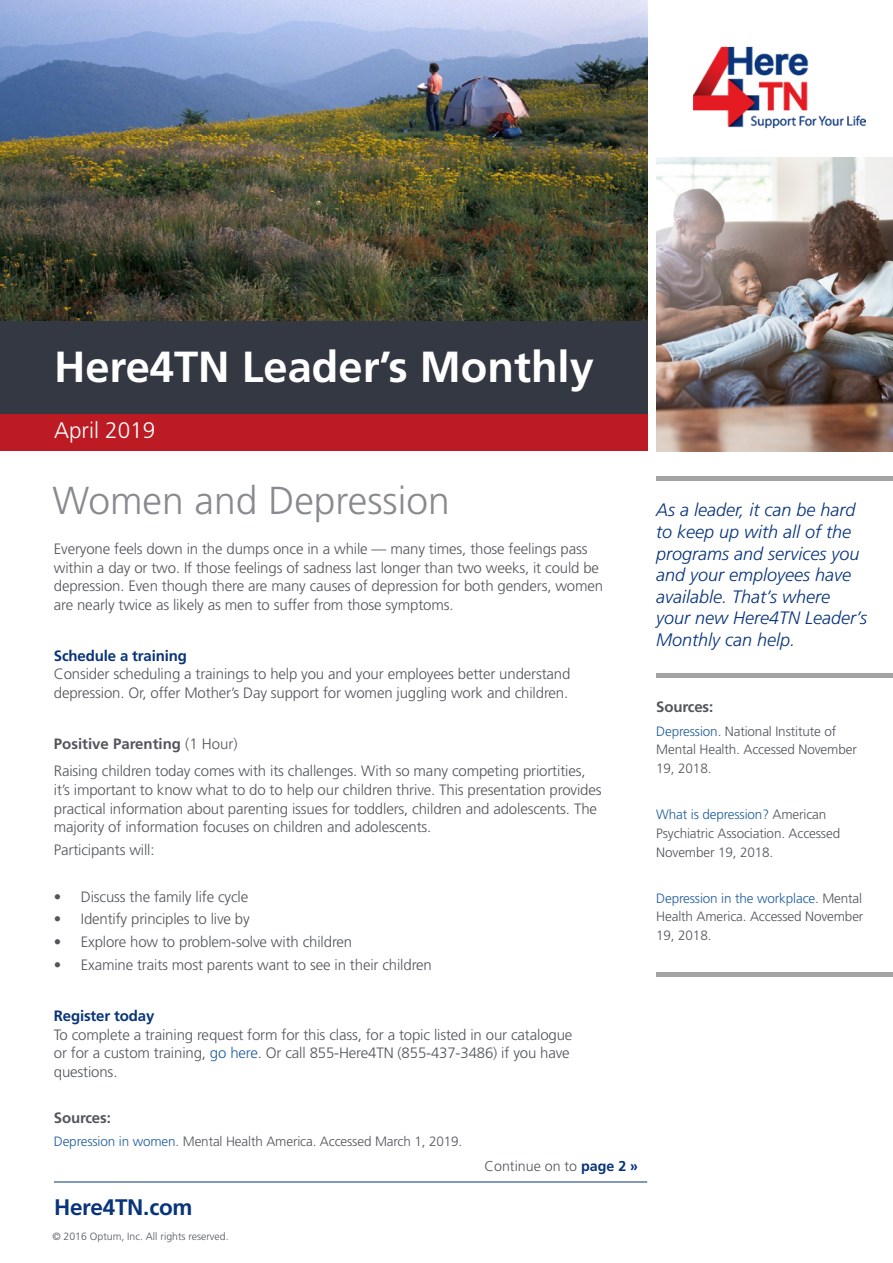
<style>
.page{position:relative;width:893px;height:1263px;background:#fff}
.page>*{position:absolute;margin:0;border:0;box-sizing:border-box;transform-origin:0 0}
.t1{font:700 43.5px "Frutiger LT Std";color:#fff}
.t2{font:300 39px "Frutiger LT Std";color:#878a8e}
.t3{font:700 22.5px "Frutiger LT Std";letter-spacing:-.01em;color:#08347a}
.t4{font:300 22.5px "Frutiger LT Std";color:#fff}
.t5{font:italic 300 18px/21.6px "Frutiger LT Std";color:#08347a}
.t6{font:300 15px/18.8px "Frutiger LT Std";letter-spacing:-.01em;color:#52555b}
.t7{font:700 15px "Frutiger LT Std";letter-spacing:-.01em;color:#08347a}
.t8{font:700 15px "Frutiger LT Std";letter-spacing:-.01em;color:#52555b}
.t9{font:300 14.25px "Frutiger LT Std";color:#52555b}
.t10{font:300 13.5px/18.8px "Frutiger LT Std";letter-spacing:-.01em;color:#52555b}
.t11{font:300 10.5px "Frutiger LT Std";color:#52555b}
.s1{font-weight:700}
.s2{color:#215e9e}
.s3{font-weight:700;color:#08347a}
</style>
<div class="page">
<img style="left:656px;top:158px;width:237px;height:293px">
<img style="left:0;top:0;width:647px;height:321px">
<div style="left:0;top:321px;width:647px;height:94px;background:#343842"></div>
<div style="left:0;top:414px;width:647px;height:37px;background:#bc1b24"></div>
<hr style="left:54px;top:1181px;width:593px;height:1px;background:#08347a">
<img style="left:693px;top:46px;width:173px;height:83px">
<div style="left:656px;top:476px;width:237px;height:5px;background:#a3a3a3"></div>
<div style="left:656px;top:673px;width:237px;height:5px;background:#a3a3a3"></div>
<hr style="left:656px;top:972px;width:237px;height:4px;background:#a3a3a3">
<h1 class="t1" style="left:54px;top:341px;width:541px">Here4TN Leader’s Monthly</h1>
<h3 class="t4" style="left:54px;top:418px;width:103px">April 2019</h3>
<h2 class="t2" style="left:52px;top:478px;width:399px">Women and Depression</h2>
<p class="t6" style="left:54px;top:540px;width:551px">Everyone feels down in the dumps once in a while — many times, those feelings pass within a day or two. If those feelings of sadness last longer than two weeks, it could be depression. Even though there are many causes of depression for both genders, women are nearly twice as likely as men to suffer from those symptoms.</p>
<p class="t7" style="left:54px;top:647px;width:135px">Schedule a training</p>
<p class="t6" style="left:54px;top:665px;width:518px">Consider scheduling a trainings to help you and your employees better understand depression. Or, offer Mother’s Day support for women juggling work and children.</p>
<p class="t6" style="left:54px;top:731px;width:533px;line-height:27px"><span class="s1">Positive Parenting</span> (1 Hour)<br>Raising children today comes with its challenges. With so many competing priortities,</p>
<p class="t6" style="left:54px;top:781px;width:549px">it’s important to know what to do to help our children thrive. This presentation provides practical information about parenting issues for toddlers, children and adolescents. The majority of information focuses on children and adolescents.</p>
<p class="t6" style="left:54px;top:841px;width:102px">Participants will:</p>
<p class="t6" style="left:54px;top:887px;width:196px">• Discuss the family life cycle</p>
<p class="t6" style="left:54px;top:910px;width:197px">• Identify principles to live by</p>
<p class="t6" style="left:54px;top:933px;width:300px">• Explore how to problem-solve with children</p>
<p class="t6" style="left:54px;top:956px;width:380px">• Examine traits most parents want to see in their children</p>
<p class="t7" style="left:54px;top:1007px;width:102px">Register today</p>
<p class="t6" style="left:54px;top:1025px;width:520px">To complete a training request form for this class, for a topic listed in our catalogue or for a custom training, <span class="s2">go here</span>. Or call 855-Here4TN (855-437-3486) if you have questions.</p>
<p class="t8" style="left:54px;top:1109px;width:59px">Sources:</p>
<p class="t10" style="left:54px;top:1132px;width:410px"><span class="s2">Depression in women.</span> Mental Health America. Accessed March 1, 2019.</p>
<p class="t9" style="left:485px;top:1158px;width:155px">Continue on to <span class="s3">page 2 »</span></p>
<h3 class="t3" style="left:54px;top:1194px;width:140px">Here4TN.com</h3>
<p class="t11" style="left:52px;top:1230px;width:178px">© 2016 Optum, Inc. All rights reserved.</p>
<p class="t5" style="left:656px;top:499px;width:213px">As a leader, it can be hard to keep up with all of the programs and services you and your employees have available. That’s where your new Here4TN Leader’s<br>Monthly can help.</p>
<p class="t8" style="left:656px;top:698px;width:59px">Sources:</p>
<p class="t10" style="left:656px;top:722px;width:202px"><span class="s2">Depression.</span> National Institute of<br>Mental Health. Accessed November<br>19, 2018.</p>
<p class="t10" style="left:656px;top:805px;width:185px"><span class="s2">What is depression?</span> American<br>Psychiatric Association. Accessed<br>November 19, 2018.</p>
<p class="t10" style="left:656px;top:889px;width:209px;text-align:justify"><span class="s2">Depression in the workplace</span>. Mental Health America. Accessed November 19, 2018.</p>
</div>
